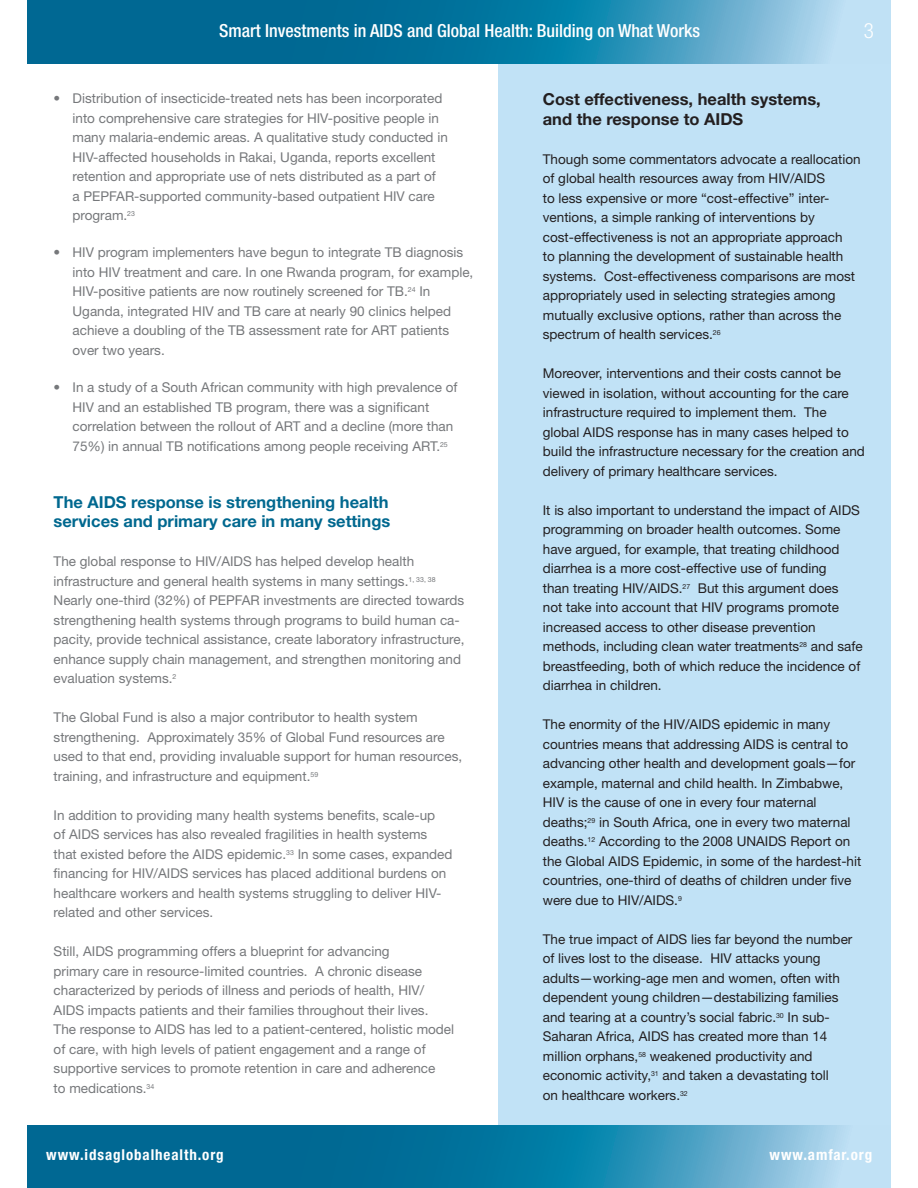
<style>
.page{position:relative;width:918px;height:1188px;background:#fff}
.page>*{position:absolute;margin:0;border:0;box-sizing:border-box;transform-origin:0 0}
.t1{font:300 condensed 21px "Helvetica Neue LT Std";color:#fff}
.t2{font:500 condensed 18px "Helvetica Neue LT Std";color:#fff}
.body{font:700 16.5px/19.5px "Helvetica Neue LT Std";color:#00688f}
.sidebar_blk{font:700 16.5px/19.5px "Helvetica Neue LT Std";color:#231f20}
.t3{font:700 condensed 15px "Helvetica Neue LT Std";letter-spacing:.06em;color:#fff}
.sidebar_blk-2{font:13.5px/19.5px "Helvetica Neue LT Std";color:#231f20}
.body-2{font:13.5px/19.5px "Helvetica Neue LT Std";color:#76787b}
.bullet{font:13.5px/19.5px "Helvetica Neue LT Std";color:#76787b}
</style>
<div class="page">
<div style="left:498px;top:60px;width:392px;height:1069px;background:#c1e2f6"></div>
<svg style="left:27px;top:1125px;width:864px;height:63px;background:#2686ac"></svg>
<svg style="left:27px;top:0;width:864px;height:63px;background:#2887ad"></svg>
<p class="t2" style="left:219px;top:20px;width:482px">Smart Investments in AIDS and Global Health: Building on What Works</p>
<p class="t1" style="left:864px;top:19px;width:12px">3</p>
<p class="bullet" style="left:73px;top:88px;width:377px;text-indent:-19px">• Distribution of insecticide-treated nets has been incorporated into comprehensive care strategies for HIV-positive people in many malaria-endemic areas. A qualitative study conducted in HIV-affected households in Rakai, Uganda, reports excellent retention and appropriate use of nets distributed as a part of<br>a PEPFAR-supported community-based outpatient HIV care program.<sup>23</sup></p>
<p class="bullet" style="left:73px;top:243px;width:402px;text-indent:-19px">• HIV program implementers have begun to integrate TB diagnosis into HIV treatment and care. In one Rwanda program, for example, HIV-positive patients are now routinely screened for TB.<sup>24</sup> In Uganda, integrated HIV and TB care at nearly 90 clinics helped achieve a doubling of the TB assessment rate for ART patients over two years.</p>
<p class="bullet" style="left:73px;top:378px;width:387px;text-indent:-19px">• In a study of a South African community with high prevalence of HIV and an established TB program, there was a significant correlation between the rollout of ART and a decline (more than 75%) in annual TB notifications among people receiving ART.<sup>25</sup></p>
<p class="body" style="left:54px;top:492px;width:338px">The AIDS response is strengthening health services and primary care in many settings</p>
<p class="body-2" style="left:54px;top:551px;width:412px">The global response to HIV/AIDS has helped develop health infrastructure and general health systems in many settings.<sup>1,</sup> <sup>33,</sup> <sup>38<br></sup>Nearly one-third (32%) of PEPFAR investments are directed towards strengthening health systems through programs to build human ca&shy;pacity, provide technical assistance, create laboratory infrastructure, enhance supply chain management, and strengthen monitoring and evaluation systems.<sup>2</sup></p>
<p class="body-2" style="left:54px;top:707px;width:410px">The Global Fund is also a major contributor to health system strengthening. Approximately 35% of Global Fund resources are used to that end, providing invaluable support for human resources, training, and infrastructure and equipment.<sup>59</sup></p>
<p class="body-2" style="left:54px;top:805px;width:400px">In addition to providing many health systems benefits, scale-up<br>of AIDS services has also revealed fragilities in health systems that existed before the AIDS epidemic.<sup>33</sup> In some cases, expanded financing for HIV/AIDS services has placed additional burdens on healthcare workers and health systems struggling to deliver HIV&shy;related and other services.</p>
<p class="body-2" style="left:54px;top:941px;width:402px">Still, AIDS programming offers a blueprint for advancing<br>primary care in resource-limited countries. A chronic disease characterized by periods of illness and periods of health, HIV/ AIDS impacts patients and their families throughout their lives.<br>The response to AIDS has led to a patient-centered, holistic model of care, with high levels of patient engagement and a range of supportive services to promote retention in care and adherence<br>to medications.<sup>34</sup></p>
<p class="sidebar_blk" style="left:543px;top:89px;width:280px">Cost effectiveness, health systems, and the response to AIDS</p>
<p class="sidebar_blk-2" style="left:543px;top:149px;width:319px">Though some commentators advocate a reallocation of global health resources away from HIV/AIDS<br>to less expensive or more “cost-effective” inter&shy;ventions, a simple ranking of interventions by cost-effectiveness is not an appropriate approach<br>to planning the development of sustainable health systems. Cost-effectiveness comparisons are most appropriately used in selecting strategies among mutually exclusive options, rather than across the spectrum of health services.<sup>26</sup></p>
<p class="sidebar_blk-2" style="left:543px;top:364px;width:324px">Moreover, interventions and their costs cannot be viewed in isolation, without accounting for the care infrastructure required to implement them. The global AIDS response has in many cases helped to build the infrastructure necessary for the creation and delivery of primary healthcare services.</p>
<p class="sidebar_blk-2" style="left:543px;top:500px;width:321px">It is also important to understand the impact of AIDS programming on broader health outcomes. Some have argued, for example, that treating childhood diarrhea is a more cost-effective use of funding<br>than treating HIV/AIDS.<sup>27</sup> But this argument does<br>not take into account that HIV programs promote increased access to other disease prevention methods, including clean water treatments<sup>28</sup> and safe breastfeeding, both of which reduce the incidence of diarrhea in children.</p>
<p class="sidebar_blk-2" style="left:543px;top:715px;width:320px">The enormity of the HIV/AIDS epidemic in many countries means that addressing AIDS is central to advancing other health and development goals—for example, maternal and child health. In Zimbabwe, HIV is the cause of one in every four maternal deaths;<sup>29</sup> in South Africa, one in every two maternal deaths.<sup>12</sup> According to the 2008 UNAIDS Report on the Global AIDS Epidemic, in some of the hardest-hit countries, one-third of deaths of children under five were due to HIV/AIDS.<sup>9</sup></p>
<p class="sidebar_blk-2" style="left:543px;top:929px;width:311px">The true impact of AIDS lies far beyond the number of lives lost to the disease. HIV attacks young adults—working-age men and women, often with dependent young children—destabilizing families and tearing at a country’s social fabric.<sup>30</sup> In sub-Saharan Africa, AIDS has created more than 14 million orphans,<sup>58</sup> weakened productivity and economic activity,<sup>31</sup> and taken a devastating toll<br>on healthcare workers.<sup>32</sup></p>
<p class="t3" style="left:46px;top:1146px;width:179px">www.idsaglobalhealth.org</p>
<p class="t3" style="left:770px;top:1146px;width:104px">www.amfar.org</p>
</div>
